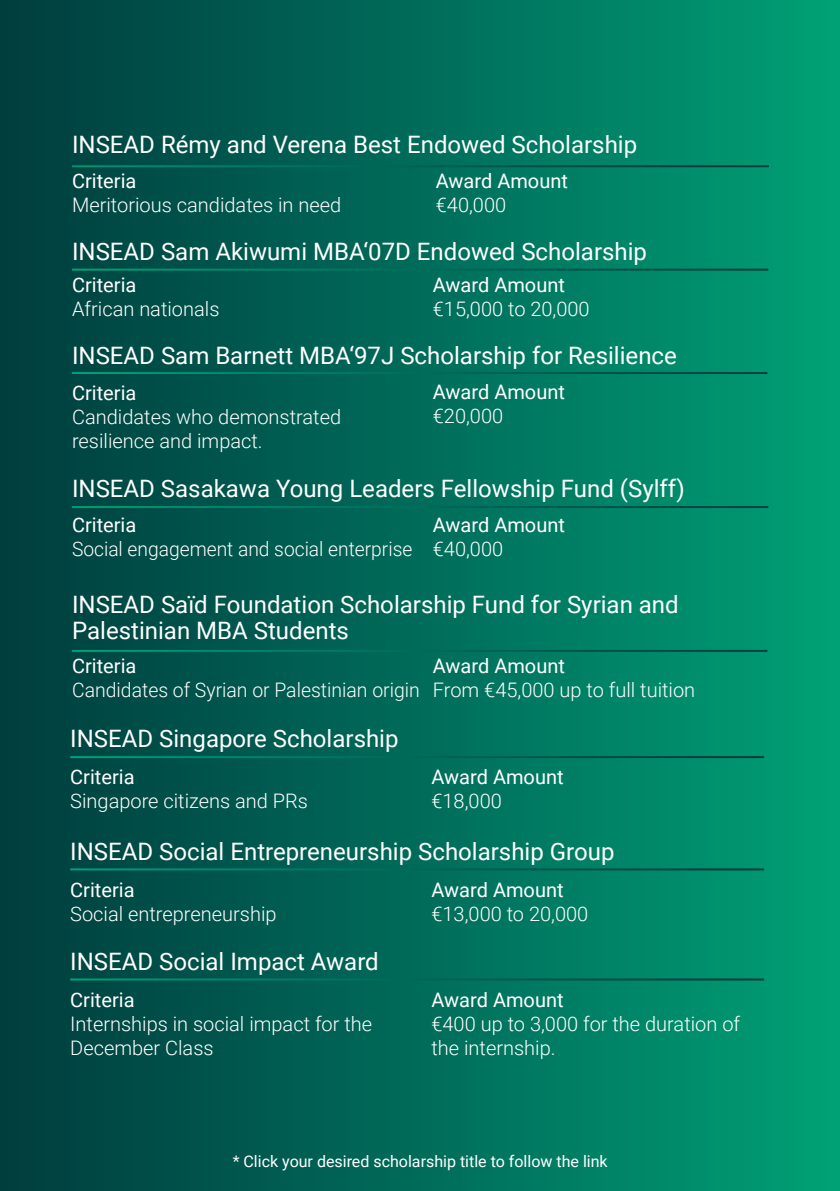
<style>
.page{position:relative;width:840px;height:1191px;background:#fff}
.page>*{position:absolute;margin:0;border:0;box-sizing:border-box;transform-origin:0 0}
.t1{font:24px "Roboto";color:#fff}
.t2{font:300 20px/24px "Roboto";color:#fff}
.t3{font:20px "Roboto";color:#fff}
.t4{font:300 20px "Roboto";color:#fff;scale:.96 1}
.t5{font:16px "Roboto";color:#fff}
</style>
<div class="page">
<svg style="left:839px;top:0;width:1px;height:1191px"></svg>
<div style="left:0;top:0;width:839px;height:1191px;background:linear-gradient(to right,#003b3e,#009f75)"></div>
<hr style="left:72px;top:165px;width:696px;height:2px;background:#fff">
<hr style="left:72px;top:269px;width:695px;height:2px;background:#fff">
<hr style="left:72px;top:372px;width:695px;height:2px;background:#fff">
<hr style="left:72px;top:650px;width:695px;height:2px;background:#fff">
<hr style="left:70px;top:756px;width:693px;height:2px;background:#fff">
<hr style="left:70px;top:868px;width:693px;height:2px;background:#fff">
<hr style="left:70px;top:978px;width:693px;height:2px;background:#fff">
<hr style="left:72px;top:506px;width:695px;height:2px;background:#fff">
<p class="t1" style="left:72px;top:128px;width:566px">INSEAD Rémy and Verena Best Endowed Scholarship</p>
<p class="t3" style="left:435px;top:167px;width:134px">Award Amount</p>
<p class="t2" style="left:435px;top:192px;width:72px">€40,000</p>
<p class="t3" style="left:72px;top:167px;width:66px">Criteria</p>
<p class="t2" style="left:72px;top:192px;width:270px">Meritorious candidates in need</p>
<p class="t1" style="left:72px;top:235px;width:576px">INSEAD Sam Akiwumi MBA‘07D Endowed Scholarship</p>
<p class="t3" style="left:72px;top:270px;width:66px">Criteria</p>
<p class="t2" style="left:72px;top:296px;width:149px">African nationals</p>
<p class="t3" style="left:432px;top:270px;width:134px">Award Amount</p>
<p class="t2" style="left:432px;top:296px;width:158px">€15,000 to 20,000</p>
<p class="t1" style="left:72px;top:338px;width:606px">INSEAD Sam Barnett MBA‘97J Scholarship for Resilience</p>
<p class="t3" style="left:72px;top:379px;width:66px">Criteria</p>
<p class="t2" style="left:72px;top:404px;width:270px">Candidates who demonstrated resilience and impact.</p>
<p class="t3" style="left:432px;top:378px;width:134px">Award Amount</p>
<p class="t2" style="left:432px;top:403px;width:72px">€20,000</p>
<p class="t1" style="left:72px;top:472px;width:614px">INSEAD Sasakawa Young Leaders Fellowship Fund (Sylff)</p>
<p class="t3" style="left:432px;top:510px;width:134px">Award Amount</p>
<p class="t2" style="left:432px;top:536px;width:72px">€40,000</p>
<p class="t3" style="left:72px;top:510px;width:66px">Criteria</p>
<p class="t4" style="left:72px;top:534px;width:356px">Social engagement and social enterprise</p>
<p class="t1" style="left:72px;top:587px;width:608px">INSEAD Saïd Foundation Scholarship Fund for Syrian and</p>
<p class="t1" style="left:72px;top:613px;width:278px">Palestinian MBA Students</p>
<p class="t3" style="left:432px;top:651px;width:134px">Award Amount</p>
<p class="t2" style="left:432px;top:677px;width:264px">From €45,000 up to full tuition</p>
<p class="t3" style="left:72px;top:651px;width:66px">Criteria</p>
<p class="t2" style="left:72px;top:677px;width:349px">Candidates of Syrian or Palestinian origin</p>
<p class="t1" style="left:70px;top:722px;width:329px">INSEAD Singapore Scholarship</p>
<p class="t3" style="left:70px;top:763px;width:66px">Criteria</p>
<p class="t2" style="left:70px;top:788px;width:239px">Singapore citizens and PRs</p>
<p class="t3" style="left:431px;top:763px;width:134px">Award Amount</p>
<p class="t2" style="left:431px;top:788px;width:72px">€18,000</p>
<p class="t1" style="left:70px;top:834px;width:545px">INSEAD Social Entrepreneurship Scholarship Group</p>
<p class="t3" style="left:70px;top:875px;width:66px">Criteria</p>
<p class="t2" style="left:70px;top:900px;width:208px">Social entrepreneurship</p>
<p class="t1" style="left:70px;top:944px;width:310px">INSEAD Social Impact Award</p>
<p class="t3" style="left:70px;top:985px;width:66px">Criteria</p>
<p class="t2" style="left:70px;top:1010px;width:303px">Internships in social impact for the<br>December Class</p>
<p class="t3" style="left:431px;top:875px;width:134px">Award Amount</p>
<p class="t2" style="left:431px;top:900px;width:158px">€13,000 to 20,000</p>
<p class="t3" style="left:431px;top:985px;width:134px">Award Amount</p>
<p class="t2" style="left:431px;top:1010px;width:310px">€400 up to 3,000 for the duration of the internship.</p>
<p class="t5" style="left:232px;top:1150px;width:376px">* Click your desired scholarship title to follow the link</p>
</div>
